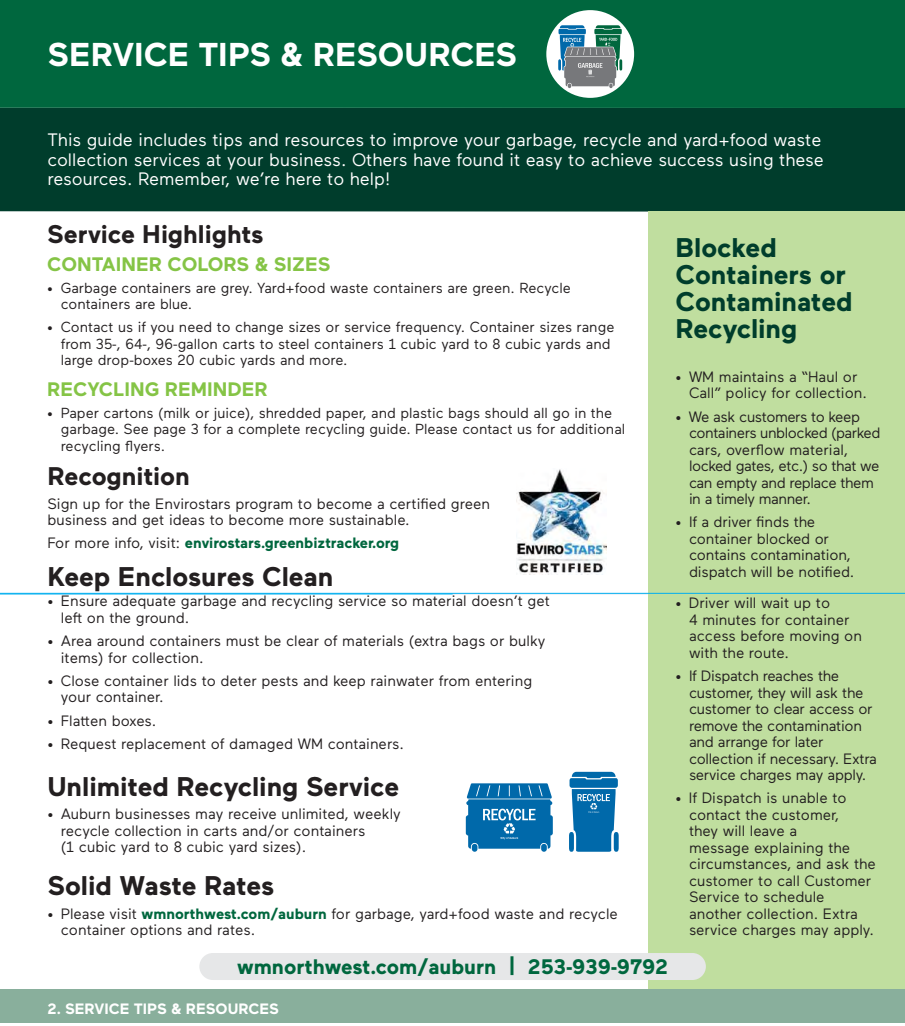
<style>
.page{position:relative;width:905px;height:1026px;background:#fff}
.page>*{position:absolute;margin:0;border:0;box-sizing:border-box;transform-origin:0 0}
.t1{font:700 33px "Maax";letter-spacing:-.005em;color:#fff}
.t2{font:700 27px "Maax";color:#231f20}
.t3{font:700 27px/27px "Maax";letter-spacing:-.005em;color:#003d2c}
.t4{font:700 25.5px "Maax";color:#231f20}
.t5{font:700 21px "Maax";color:#00673e}
.t6{font:700 19.5px "Maax";color:#85c446}
.t7{font:18px/19.5px "Maax";color:#fff}
.t8{font:15px/16.5px "Maax";color:#231f20}
.t9{font:15px/16.5px "Maax";letter-spacing:-.02em;color:#231f20}
.t10{font:15px/16.5px "Maax";letter-spacing:-.03em;color:#231f20}
.t11{font:700 15px "Maax";color:#00673e}
.t12{font:700 15px "Maax";color:#fff}
.t13{font:14.55px/16.5px "Maax";color:#231f20}
.s1{font-weight:400;color:#231f20}
.s2{font-weight:700;color:#00673e}
</style>
<div class="page">
<div style="left:0;top:108px;width:904px;height:104px;background:#003d2c"></div>
<div style="left:648px;top:212px;width:256px;height:382px;background:#c0de9f"></div>
<img style="left:517px;top:469px;width:89px;height:105px">
<div style="left:0;top:0;width:904px;height:108px;background:#00673e"></div>
<div style="left:546px;top:10px;width:88px;height:88px;background:#fff;border-radius:50%"></div>
<svg style="left:558px;top:10px;width:64px;height:98px"></svg>
<div style="left:648px;top:593px;width:256px;height:416px;background:#c0de9f"></div>
<div style="left:0;top:989px;width:904px;height:34px;background:#89af9c"></div>
<svg style="left:569px;top:772px;width:49px;height:80px;background:#2f84b9"></svg>
<div style="left:472px;top:844px;width:5px;height:8px;background:#0069aa;border-radius:3px"></div>
<div style="left:541px;top:844px;width:6px;height:8px;background:#0069aa;border-radius:3px"></div>
<svg style="left:466px;top:783px;width:87px;height:66px;background:#227db5"></svg>
<div style="left:199px;top:953px;width:506px;height:27px;background:#e6e7e8;border-radius:14px"></div>
<hr style="left:0;top:593px;width:904px;height:1px;background:#00aeef">
<h1 class="t1" style="left:47px;top:43px;width:471px">SERVICE TIPS &amp; RESOURCES</h1>
<p class="t7" style="left:47px;top:131px;width:778px">This guide includes tips and resources to improve your garbage, recycle and yard+food waste collection services at your business. Others have found it easy to achieve success using these resources. Remember, we’re here to help!</p>
<h3 class="t4" style="left:47px;top:225px;width:218px">Service Highlights</h3>
<h3 class="t6" style="left:47px;top:257px;width:285px">CONTAINER COLORS &amp; SIZES</h3>
<p class="t13" style="left:61px;top:281px;width:511px;text-indent:-14px">• Garbage containers are grey. Yard+food waste containers are green. Recycle containers are blue.</p>
<p class="t13" style="left:61px;top:320px;width:555px;text-indent:-14px">• Contact us if you need to change sizes or service frequency. Container sizes range from 35-, 64-, 96-gallon carts to steel containers 1 cubic yard to 8 cubic yards and large drop-boxes 20 cubic yards and more.</p>
<h3 class="t6" style="left:47px;top:382px;width:222px">RECYCLING REMINDER</h3>
<p class="t13" style="left:61px;top:406px;width:566px;text-indent:-14px">• Paper cartons (milk or juice), shredded paper, and plastic bags should all go in the garbage. See page 3 for a complete recycling guide. Please contact us for additional recycling flyers.</p>
<h3 class="t4" style="left:47px;top:467px;width:144px">Recognition</h3>
<p class="t8" style="left:47px;top:496px;width:444px">Sign up for the Envirostars program to become a certified green business and get ideas to become more sustainable.</p>
<p class="t11" style="left:47px;top:538px;width:353px"><span class="s1">For more info, visit:</span> envirostars.greenbiztracker.org</p>
<h2 class="t2" style="left:47px;top:567px;width:287px">Keep Enclosures Clean</h2>
<p class="t8" style="left:61px;top:594px;width:490px;text-indent:-13px">• Ensure adequate garbage and recycling service so material doesn’t get left on the ground.</p>
<p class="t8" style="left:61px;top:634px;width:486px;text-indent:-13px">• Area around containers must be clear of materials (extra bags or bulky items) for collection.</p>
<p class="t8" style="left:61px;top:673px;width:473px;text-indent:-13px">• Close container lids to deter pests and keep rainwater from entering your container.</p>
<p class="t8" style="left:47px;top:713px;width:110px">• Flatten boxes.</p>
<p class="t8" style="left:47px;top:736px;width:358px">• Request replacement of damaged WM containers.</p>
<h2 class="t2" style="left:47px;top:776px;width:353px">Unlimited Recycling Service</h2>
<p class="t8" style="left:61px;top:807px;width:341px;text-indent:-13px">• Auburn businesses may receive unlimited, weekly recycle collection in carts and/or containers<br>(1 cubic yard to 8 cubic yard sizes).</p>
<h2 class="t2" style="left:47px;top:876px;width:228px">Solid Waste Rates</h2>
<p class="t8" style="left:61px;top:906px;width:558px;text-indent:-13px">• Please visit <span class="s2">wmnorthwest.com/auburn</span> for garbage, yard+food waste and recycle container options and rates.</p>
<h3 class="t5" style="left:237px;top:958px;width:432px">wmnorthwest.com/auburn | 253-939-9792</h3>
<h2 class="t3" style="left:675px;top:236px;width:179px">Blocked<br>Containers or<br>Contaminated<br>Recycling</h2>
<p class="t8" style="left:689px;top:369px;width:179px;text-indent:-14px">• WM maintains a “Haul or<br>Call” policy for collection.</p>
<p class="t10" style="left:689px;top:409px;width:193px;text-indent:-14px">• We ask customers to keep containers unblocked (parked cars, overflow material, locked gates, etc.) so that we can empty and replace them in a timely manner.</p>
<p class="t8" style="left:689px;top:515px;width:167px;text-indent:-14px">• If a driver finds the container blocked or contains contamination, dispatch will be notified.</p>
<p class="t8" style="left:689px;top:596px;width:174px;text-indent:-13px">• Driver will wait up to<br>4 minutes for container access before moving on with the route.</p>
<p class="t9" style="left:689px;top:669px;width:189px;text-indent:-14px">• If Dispatch reaches the customer, they will ask the customer to clear access or remove the contamination and arrange for later collection if necessary. Extra service charges may apply.</p>
<p class="t8" style="left:689px;top:791px;width:188px;text-indent:-14px">• If Dispatch is unable to contact the customer,<br>they will leave a<br>message explaining the circumstances, and ask the customer to call Customer<br>Service to schedule another collection. Extra service charges may apply.</p>
<p class="t12" style="left:47px;top:1004px;width:233px">2. SERVICE TIPS &amp; RESOURCES</p>
</div>
